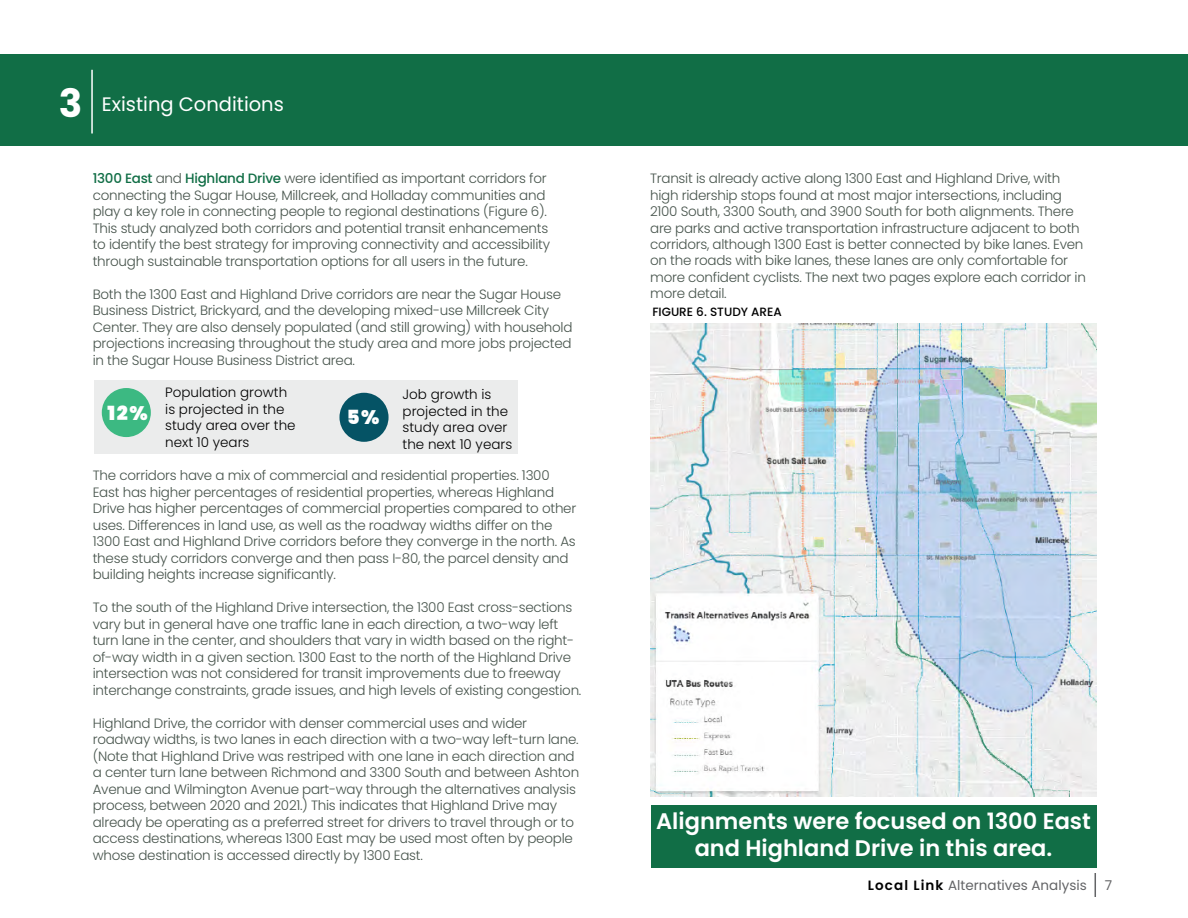
<style>
.page{position:relative;width:1188px;height:918px;background:#fff}
.page>*{position:absolute;margin:0;border:0;box-sizing:border-box;transform-origin:0 0}
.t1{font:600 22.5px/27px "Poppins";color:#fff;text-align:center}
.t2{font:19.5px "Poppins";color:#fff}
.t3{font:900 19.5px "Poppins";color:#fff}
.t4{font:300 13.5px/16.5px "Poppins";letter-spacing:-.02em;color:#47544c}
.t5{font:300 13.5px/16.5px "Poppins";color:#000}
.t6{font:13.5px "Poppins";color:#636466}
.t7{font:500 12px "Poppins";color:#000}
.s1{font-weight:700;font-size:39px}
.s2{font-weight:500;color:#116e46}
.s3{font-weight:600;color:#000}
</style>
<div class="page">
<div style="left:0;top:54px;width:1188px;height:92px;background:#116e46"></div>
<hr style="left:91px;top:70px;width:2px;height:64px;background:#fff">
<svg style="left:1095px;top:873px;width:1px;height:24px"></svg>
<div style="left:94px;top:380px;width:424px;height:74px;background:#ebecec"></div>
<div style="left:102px;top:388px;width:49px;height:49px;background:#3cb982;border-radius:50%"></div>
<img style="left:651px;top:323px;width:445px;height:474px">
<div style="left:651px;top:806px;width:445px;height:62px;background:#116e46"></div>
<div style="left:339px;top:393px;width:50px;height:49px;background:#055365;border-radius:50%"></div>
<h2 class="t2" style="left:59px;top:93px;width:227px"><span class="s1">3</span> Existing Conditions</h2>
<p class="t4" style="left:93px;top:170px;width:459px"><span class="s2">1300 East</span> and <span class="s2">Highland Drive</span> were identified as important corridors for connecting the Sugar House, Millcreek, and Holladay communities and play a key role in connecting people to regional destinations (Figure 6).<br>This study analyzed both corridors and potential transit enhancements to identify the best strategy for improving connectivity and accessibility through sustainable transportation options for all users in the future.</p>
<p class="t4" style="left:93px;top:286px;width:481px">Both the 1300 East and Highland Drive corridors are near the Sugar House Business District, Brickyard, and the developing mixed-use Millcreek City Center. They are also densely populated (and still growing) with household projections increasing throughout the study area and more jobs projected in the Sugar House Business District area.</p>
<p class="t5" style="left:165px;top:384px;width:132px">Population growth is projected in the study area over the next 10 years</p>
<p class="t5" style="left:403px;top:386px;width:111px">Job growth is projected in the study area over the next 10 years</p>
<h2 class="t3" style="left:108px;top:402px;width:42px">12%</h2>
<h2 class="t3" style="left:347px;top:406px;width:34px">5%</h2>
<p class="t4" style="left:93px;top:467px;width:485px">The corridors have a mix of commercial and residential properties. 1300<br>East has higher percentages of residential properties, whereas Highland Drive has higher percentages of commercial properties compared to other uses. Differences in land use, as well as the roadway widths differ on the 1300 East and Highland Drive corridors before they converge in the north. As these study corridors converge and then pass I-80, the parcel density and building heights increase significantly.</p>
<p class="t4" style="left:93px;top:599px;width:490px">To the south of the Highland Drive intersection, the 1300 East cross-sections vary but in general have one traffic lane in each direction, a two-way left turn lane in the center, and shoulders that vary in width based on the right&shy;of-way width in a given section. 1300 East to the north of the Highland Drive intersection was not considered for transit improvements due to freeway interchange constraints, grade issues, and high levels of existing congestion.</p>
<p class="t4" style="left:93px;top:715px;width:488px">Highland Drive, the corridor with denser commercial uses and wider roadway widths, is two lanes in each direction with a two-way left-turn lane. (Note that Highland Drive was restriped with one lane in each direction and a center turn lane between Richmond and 3300 South and between Ashton Avenue and Wilmington Avenue part-way through the alternatives analysis process, between 2020 and 2021.) This indicates that Highland Drive may already be operating as a preferred street for drivers to travel through or to access destinations, whereas 1300 East may be used most often by people whose destination is accessed directly by 1300 East.</p>
<p class="t4" style="left:650px;top:170px;width:437px">Transit is already active along 1300 East and Highland Drive, with high ridership stops found at most major intersections, including 2100 South, 3300 South, and 3900 South for both alignments. There are parks and active transportation infrastructure adjacent to both corridors, although 1300 East is better connected by bike lanes. Even on the roads with bike lanes, these lanes are only comfortable for more confident cyclists. The next two pages explore each corridor in more detail.</p>
<p class="t7" style="left:652px;top:305px;width:131px">FIGURE 6. STUDY AREA</p>
<h1 class="t1" style="left:656px;top:808px;width:436px">Alignments were focused on 1300 East and Highland Drive in this area.</h1>
<p class="t6" style="left:868px;top:878px;width:220px"><span class="s3">Local Link</span> Alternatives Analysis</p>
<p class="t6" style="left:1105px;top:878px;width:9px">7</p>
</div>
